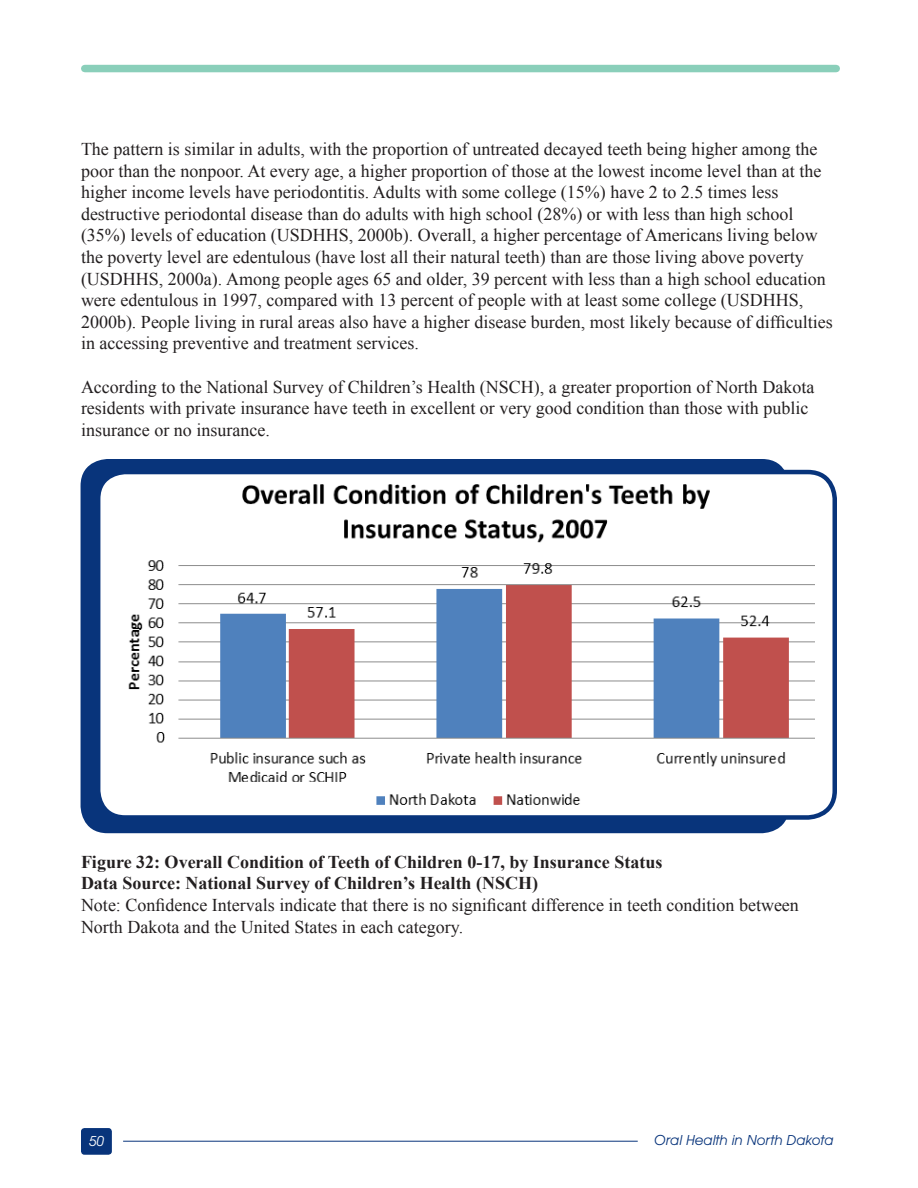
<style>
.page{position:relative;width:918px;height:1188px;background:#fff}
.page>*{position:absolute;margin:0;border:0;box-sizing:border-box;transform-origin:0 0}
.t1{font:18px/21.6px "Times New Roman";color:#231f20}
.t2{font:700 18px/21.6px "Times New Roman";color:#231f20}
.t3{font:italic 15px "Avant Garde ITC";color:#08347b}
.t4{font:italic 15px "Avant Garde ITC";color:#fff}
</style>
<div class="page">
<div style="left:81px;top:1128px;width:31px;height:27px;background:#08347b;border-radius:4px"></div>
<hr style="left:123px;top:1141px;width:515px;height:1px;background:#08347b">
<div style="left:85px;top:65px;width:751px;height:7px;background:#8acfba"></div>
<div style="left:81px;top:459px;width:708px;height:374px;background:#08347b;border-radius:27px"></div>
<div style="left:98px;top:472px;width:737px;height:345px;background:#fff;border-radius:27px"></div>
<div style="left:96px;top:470px;width:741px;height:350px;border:4px solid #08347b;border-radius:27px"></div>
<img style="left:376px;top:793px;width:204px;height:12px">
<img style="left:128px;top:484px;width:686px;height:298px">
<p class="t1" style="left:81px;top:138px;width:753px">The pattern is similar in adults, with the proportion of untreated decayed teeth being higher among the poor than the nonpoor. At every age, a higher proportion of those at the lowest income level than at the higher income levels have periodontitis. Adults with some college (15%) have 2 to 2.5 times less destructive periodontal disease than do adults with high school (28%) or with less than high school (35%) levels of education (USDHHS, 2000b). Overall, a higher percentage of Americans living below the poverty level are edentulous (have lost all their natural teeth) than are those living above poverty (USDHHS, 2000a). Among people ages 65 and older, 39 percent with less than a high school education were edentulous in 1997, compared with 13 percent of people with at least some college (USDHHS, 2000b). People living in rural areas also have a higher disease burden, most likely because of difficulties in accessing preventive and treatment services.</p>
<p class="t1" style="left:81px;top:376px;width:735px">According to the National Survey of Children’s Health (NSCH), a greater proportion of North Dakota residents with private insurance have teeth in excellent or very good condition than those with public insurance or no insurance.</p>
<p class="t2" style="left:81px;top:851px;width:583px">Figure 32: Overall Condition of Teeth of Children 0-17, by Insurance Status<br>Data Source: National Survey of Children’s Health (NSCH)</p>
<p class="t1" style="left:81px;top:894px;width:719px">Note: Confidence Intervals indicate that there is no significant difference in teeth condition between<br>North Dakota and the United States in each category.</p>
<p class="t4" style="left:89px;top:1133px;width:16px">50</p>
<p class="t3" style="left:654px;top:1132px;width:181px">Oral Health in North Dakota</p>
</div>
